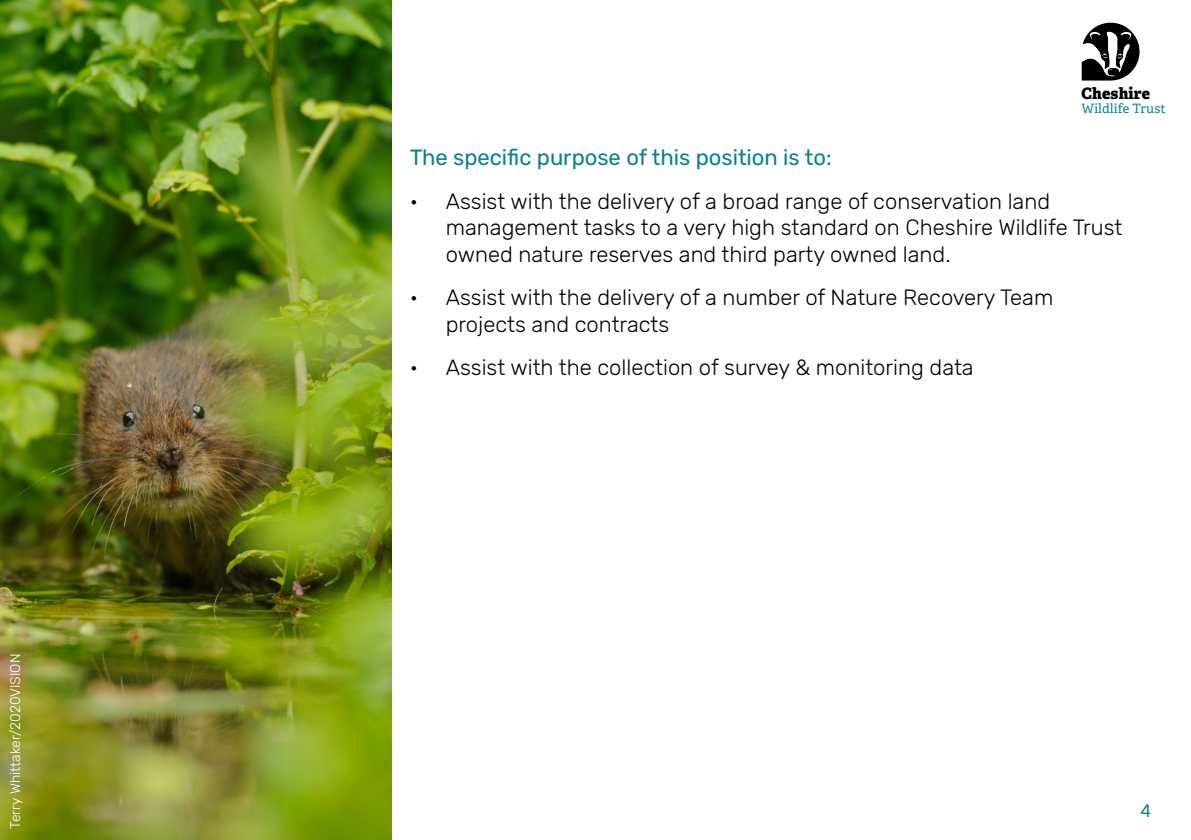
<style>
.page{position:relative;width:1191px;height:840px;background:#fff}
.page>*{position:absolute;margin:0;border:0;box-sizing:border-box;transform-origin:0 0}
.t1{font:300 22px/26.4px "Rubik";color:#000}
.t2{font:22px "Rubik";color:#058295}
.t3{font:300 18px "Rubik";color:#058295}
.t4{font:800 15.8px "Adelle";letter-spacing:.01em;color:#000}
.t5{font:300 14px "Rubik";color:#fff}
.t6{font:12.8px "Adelle";letter-spacing:.01em;color:#058295}
</style>
<div class="page">
<svg style="left:1081px;top:23px;width:58px;height:57px"></svg>
<img style="left:0;top:0;width:391px;height:839px">
<p class="t5" style="left:8px;top:828px;width:176px;rotate:-90deg">Terry Whittaker/2020VISION</p>
<p class="t4" style="left:1081px;top:81px;width:70px">Cheshire</p>
<p class="t6" style="left:1081px;top:99px;width:86px">Wildlife Trust</p>
<p class="t2" style="left:410px;top:145px;width:423px">The specific purpose of this position is to:</p>
<p class="t1" style="left:446px;top:188px;width:678px;text-indent:-36px">• Assist with the delivery of a broad range of conservation land management tasks to a very high standard on Cheshire Wildlife Trust owned nature reserves and third party owned land.</p>
<p class="t1" style="left:446px;top:285px;width:609px;text-indent:-36px">• Assist with the delivery of a number of Nature Recovery Team projects and contracts</p>
<p class="t1" style="left:410px;top:354px;width:565px">• Assist with the collection of survey &amp; monitoring data</p>
<p class="t3" style="left:1140px;top:800px;width:12px">4</p>
</div>
